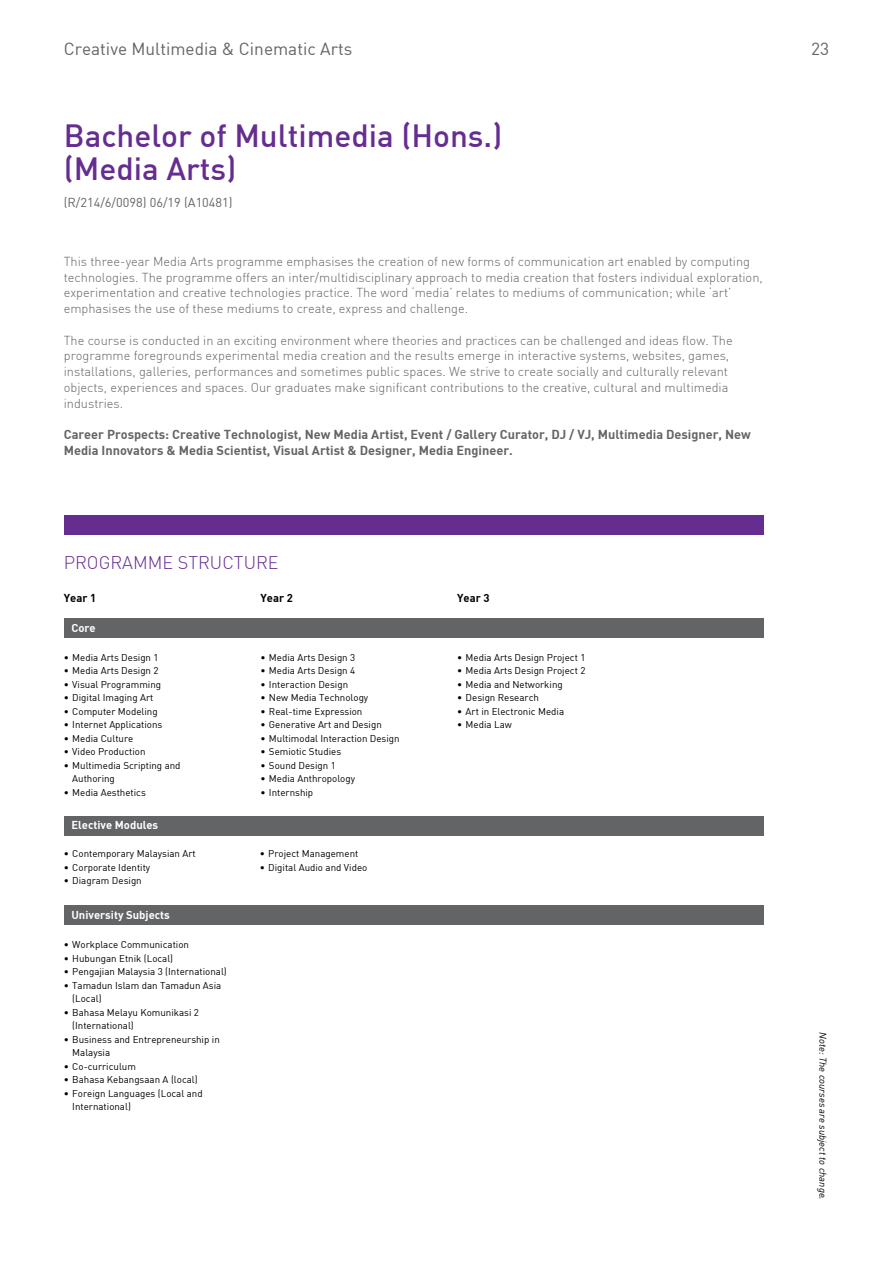
<style>
.page{position:relative;width:893px;height:1263px;background:#fff}
.page>*{position:absolute;margin:0;border:0;box-sizing:border-box;transform-origin:0 0}
.t1{font:500 31.5px/33px "DIN";color:#662d91}
.t2{font:300 18px "DIN";color:#662d91}
.t3{font:17.25px "DIN";color:#636466}
.t4{font:300 12.75px/15.8px "DIN";color:#636466}
.t5{font:12.75px/15.8px "DIN Bold";color:#636466}
.t6{font:12.75px "DIN";color:#636466}
.t7{font:11.25px "DIN Bold";color:#fff}
.t8{font:11.25px "DIN Bold";color:#000}
.t9{font:9.75px/13.5px "DIN";color:#000}
.t10{font:italic 9.75px "DIN";color:#000}
</style>
<div class="page">
<div style="left:64px;top:515px;width:700px;height:20px;background:#662d91"></div>
<div style="left:64px;top:618px;width:700px;height:20px;background:#636466"></div>
<div style="left:64px;top:816px;width:700px;height:19px;background:#636466"></div>
<div style="left:64px;top:905px;width:700px;height:20px;background:#636466"></div>
<h3 class="t3" style="left:64px;top:38px;width:290px">Creative Multimedia &amp; Cinematic Arts</h3>
<h3 class="t3" style="left:811px;top:38px;width:20px">23</h3>
<h1 class="t1" style="left:64px;top:118px;width:440px">Bachelor of Multimedia (Hons.) (Media Arts)</h1>
<h3 class="t6" style="left:64px;top:194px;width:170px">(R/214/6/0098) 06/19 (A10481)</h3>
<p class="t4" style="left:64px;top:253px;width:700px">This three-year Media Arts programme emphasises the creation of new forms of communication art enabled by computing technologies. The programme offers an inter/multidisciplinary approach to media creation that fosters individual exploration, experimentation and creative technologies practice. The word ‘media’ relates to mediums of communication; while ‘art’ emphasises the use of these mediums to create, express and challenge.</p>
<p class="t4" style="left:64px;top:332px;width:670px">The course is conducted in an exciting environment where theories and practices can be challenged and ideas flow. The programme foregrounds experimental media creation and the results emerge in interactive systems, websites, games, installations, galleries, performances and sometimes public spaces. We strive to create socially and culturally relevant objects, experiences and spaces. Our graduates make significant contributions to the creative, cultural and multimedia industries.</p>
<h3 class="t5" style="left:64px;top:426px;width:689px">Career Prospects: Creative Technologist, New Media Artist, Event / Gallery Curator, DJ / VJ, Multimedia Designer, New<br>Media Innovators &amp; Media Scientist, Visual Artist &amp; Designer, Media Engineer.</h3>
<h2 class="t2" style="left:64px;top:551px;width:25px">Programme</h2>
<h2 class="t2" style="left:178px;top:551px;width:23px">Structure</h2>
<p class="t8" style="left:64px;top:591px;width:34px">Year 1</p>
<p class="t8" style="left:260px;top:591px;width:34px">Year 2</p>
<p class="t7" style="left:71px;top:620px;width:26px">Core</p>
<p class="t9" style="left:64px;top:650px;width:96px">• Media Arts Design 1</p>
<p class="t9" style="left:64px;top:664px;width:96px">• Media Arts Design 2</p>
<p class="t9" style="left:64px;top:677px;width:99px">• Visual Programming</p>
<p class="t9" style="left:64px;top:691px;width:91px">• Digital Imaging Art</p>
<p class="t9" style="left:64px;top:704px;width:95px">• Computer Modeling</p>
<p class="t9" style="left:64px;top:718px;width:100px">• Internet Applications</p>
<p class="t9" style="left:64px;top:731px;width:71px">• Media Culture</p>
<p class="t9" style="left:64px;top:745px;width:83px">• Video Production</p>
<p class="t9" style="left:72px;top:758px;width:110px;text-indent:-9px">• Multimedia Scripting and<br>Authoring</p>
<p class="t9" style="left:64px;top:785px;width:84px">• Media Aesthetics</p>
<p class="t7" style="left:71px;top:818px;width:88px">Elective Modules</p>
<p class="t9" style="left:64px;top:847px;width:134px">• Contemporary Malaysian Art</p>
<p class="t9" style="left:64px;top:860px;width:88px">• Corporate Identity</p>
<p class="t9" style="left:64px;top:874px;width:79px">• Diagram Design</p>
<p class="t7" style="left:71px;top:907px;width:100px">University Subjects</p>
<p class="t9" style="left:64px;top:938px;width:127px">• Workplace Communication</p>
<p class="t9" style="left:64px;top:951px;width:111px">• Hubungan Etnik (Local)</p>
<p class="t9" style="left:64px;top:965px;width:165px">• Pengajian Malaysia 3 (International)</p>
<p class="t9" style="left:72px;top:978px;width:151px;text-indent:-9px">• Tamadun Islam dan Tamadun Asia (Local)</p>
<p class="t9" style="left:72px;top:1005px;width:128px;text-indent:-9px">• Bahasa Melayu Komunikasi 2 (International)</p>
<p class="t9" style="left:72px;top:1032px;width:149px;text-indent:-9px">• Business and Entrepreneurship in<br>Malaysia</p>
<p class="t9" style="left:64px;top:1059px;width:74px">• Co-curriculum</p>
<p class="t9" style="left:64px;top:1073px;width:135px">• Bahasa Kebangsaan A (local)</p>
<p class="t9" style="left:72px;top:1086px;width:132px;text-indent:-9px">• Foreign Languages (Local and<br>International)</p>
<p class="t9" style="left:260px;top:650px;width:96px">• Media Arts Design 3</p>
<p class="t9" style="left:260px;top:664px;width:96px">• Media Arts Design 4</p>
<p class="t9" style="left:260px;top:677px;width:89px">• Interaction Design</p>
<p class="t9" style="left:260px;top:691px;width:109px">• New Media Technology</p>
<p class="t9" style="left:260px;top:704px;width:103px">• Real-time Expression</p>
<p class="t9" style="left:260px;top:718px;width:123px">• Generative Art and Design</p>
<p class="t9" style="left:260px;top:731px;width:141px">• Multimodal Interaction Design</p>
<p class="t9" style="left:260px;top:745px;width:82px">• Semiotic Studies</p>
<p class="t9" style="left:260px;top:758px;width:77px">• Sound Design 1</p>
<p class="t9" style="left:260px;top:772px;width:96px">• Media Anthropology</p>
<p class="t9" style="left:260px;top:785px;width:54px">• Internship</p>
<p class="t9" style="left:260px;top:847px;width:100px">• Project Management</p>
<p class="t9" style="left:260px;top:860px;width:109px">• Digital Audio and Video</p>
<p class="t8" style="left:457px;top:591px;width:34px">Year 3</p>
<p class="t9" style="left:457px;top:650px;width:130px">• Media Arts Design Project 1</p>
<p class="t9" style="left:457px;top:664px;width:130px">• Media Arts Design Project 2</p>
<p class="t9" style="left:457px;top:677px;width:107px">• Media and Networking</p>
<p class="t9" style="left:457px;top:691px;width:83px">• Design Research</p>
<p class="t9" style="left:457px;top:704px;width:108px">• Art in Electronic Media</p>
<p class="t9" style="left:457px;top:718px;width:56px">• Media Law</p>
<p class="t10" style="left:829px;top:1032px;width:169px;rotate:90deg">Note: The courses are subject to change.</p>
</div>
